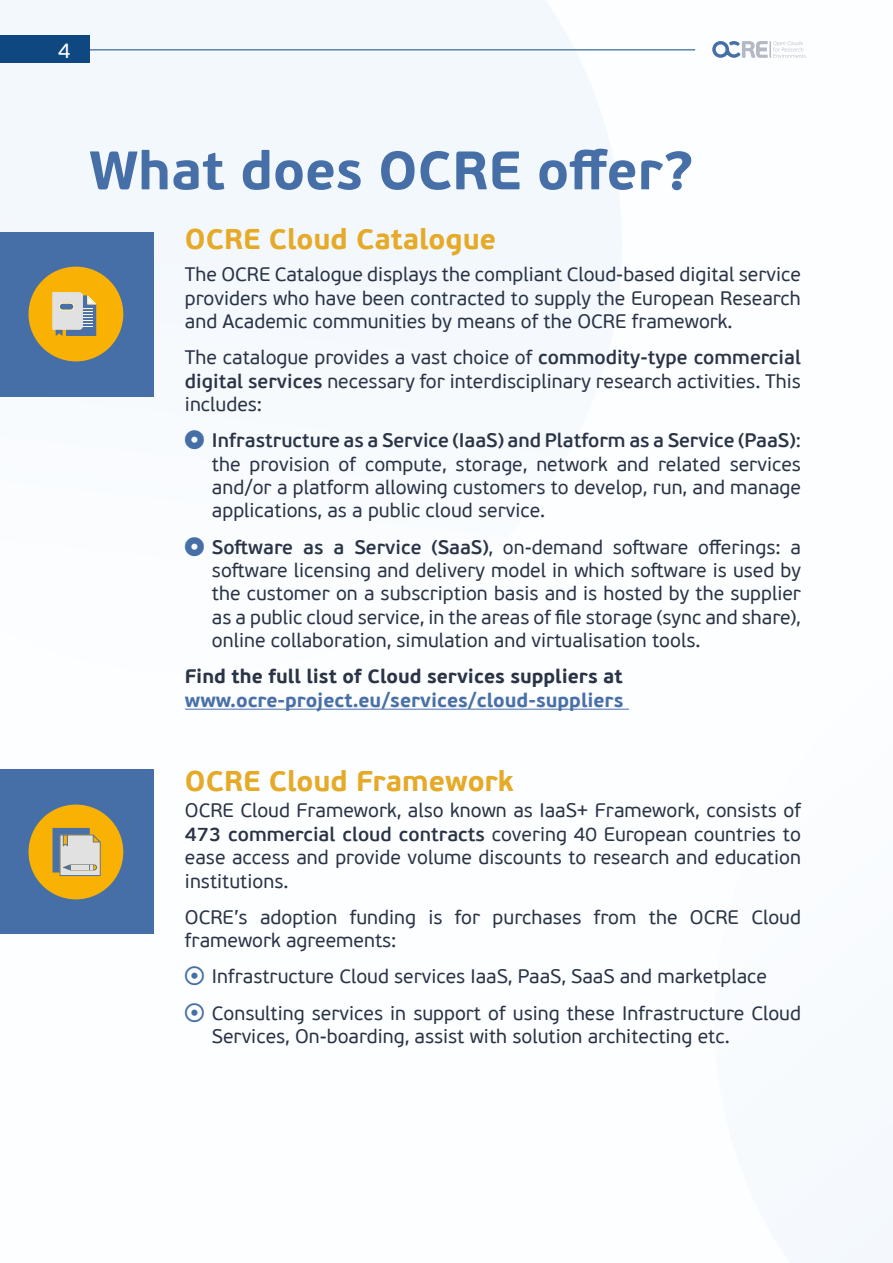
<style>
.page{position:relative;width:893px;height:1263px;background:#fff}
.page>*{position:absolute;margin:0;border:0;box-sizing:border-box;transform-origin:0 0}
.t1{font:700 54px "PF Beau Sans Pro";color:#466fa7}
.t2{font:700 28.5px "PF Beau Sans Pro";color:#e5aa27}
.t3{font:21px "PF Beau Sans Pro";color:#fff}
.t4{font:19.5px/23.4px "PF Beau Sans Pro";color:#2a3446;text-align:justify}
.t5{font:700 19.5px "PF Beau Sans Pro";color:#4970a7}
.t6{font:700 19.5px "PF Beau Sans Pro";color:#2a3446}
.s1{font-weight:600}
</style>
<div class="page">
<div style="left:0;top:0;width:622px;height:397px;background:#f3f8fd"></div>
<div style="left:813px;top:1195px;width:80px;height:68px;background:#f4f9fd"></div>
<svg style="left:712px;top:41px;width:94px;height:17px"></svg>
<div style="left:0;top:36px;width:89px;height:27px;background:#0f4881"></div>
<hr style="left:89px;top:49px;width:606px;height:1px;background:#0f4881">
<hr style="left:185px;top:709px;width:444px;height:1px;background:#4970a7">
<div style="left:0;top:232px;width:154px;height:164px;background:#466fa7"></div>
<div style="left:0;top:770px;width:154px;height:164px;background:#466fa7"></div>
<div style="left:29px;top:267px;width:94px;height:94px;background:#f9b104;border-radius:50%"></div>
<div style="left:29px;top:804px;width:94px;height:95px;background:#f9b104;border-radius:50%"></div>
<svg style="left:52px;top:292px;width:44px;height:44px;background:#b7bcbd"></svg>
<svg style="left:53px;top:828px;width:48px;height:48px;background:#b4b8b5"></svg>
<hr style="left:71px;top:865px;width:18px;height:4px;background:#e1e1e1">
<p class="t3" style="left:58px;top:39px;width:14px">4</p>
<h1 class="t1" style="left:89px;top:137px;width:606px">What does OCRE offer?</h1>
<h2 class="t2" style="left:185px;top:221px;width:313px">OCRE Cloud Catalogue</h2>
<p class="t4" style="left:185px;top:263px;width:617px">The OCRE Catalogue displays the compliant Cloud-based digital service providers who have been contracted to supply the European Research and Academic communities by means of the OCRE framework.</p>
<p class="t4" style="left:185px;top:346px;width:617px">The catalogue provides a vast choice of <span class="s1">commodity-type commercial digital services</span> necessary for interdisciplinary research activities. This includes:</p>
<p class="t4" style="left:212px;top:429px;width:590px"><span class="s1">Infrastructure as a Service (IaaS) and Platform as a Service (PaaS)</span>: the provision of compute, storage, network and related services and/or a platform allowing customers to develop, run, and manage applications, as a public cloud service.</p>
<p class="t4" style="left:212px;top:536px;width:590px"><span class="s1">Software as a Service (SaaS)</span>, on-demand software offerings: a software licensing and delivery model in which software is used by the customer on a subscription basis and is hosted by the supplier as a public cloud service, in the areas of file storage (sync and share), online collaboration, simulation and virtualisation tools.</p>
<p class="t6" style="left:185px;top:664px;width:439px">Find the full list of Cloud services suppliers at</p>
<p class="t5" style="left:185px;top:688px;width:440px">www.ocre-project.eu/services/cloud-suppliers</p>
<h2 class="t2" style="left:185px;top:763px;width:330px">OCRE Cloud Framework</h2>
<p class="t4" style="left:185px;top:799px;width:617px">OCRE Cloud Framework, also known as IaaS+ Framework, consists of <span class="s1">473 commercial cloud contracts</span> covering 40 European countries to ease access and provide volume discounts to research and education institutions.</p>
<p class="t4" style="left:185px;top:906px;width:617px">OCRE’s adoption funding is for purchases from the OCRE Cloud framework agreements:</p>
<p class="t4" style="left:212px;top:959px;width:590px;line-height:36.2px">Infrastructure Cloud services IaaS, PaaS, SaaS and marketplace<br>Consulting services in support of using these Infrastructure Cloud</p>
<p class="t4" style="left:212px;top:1025px;width:519px">Services, On-boarding, assist with solution architecting etc.</p>
</div>
